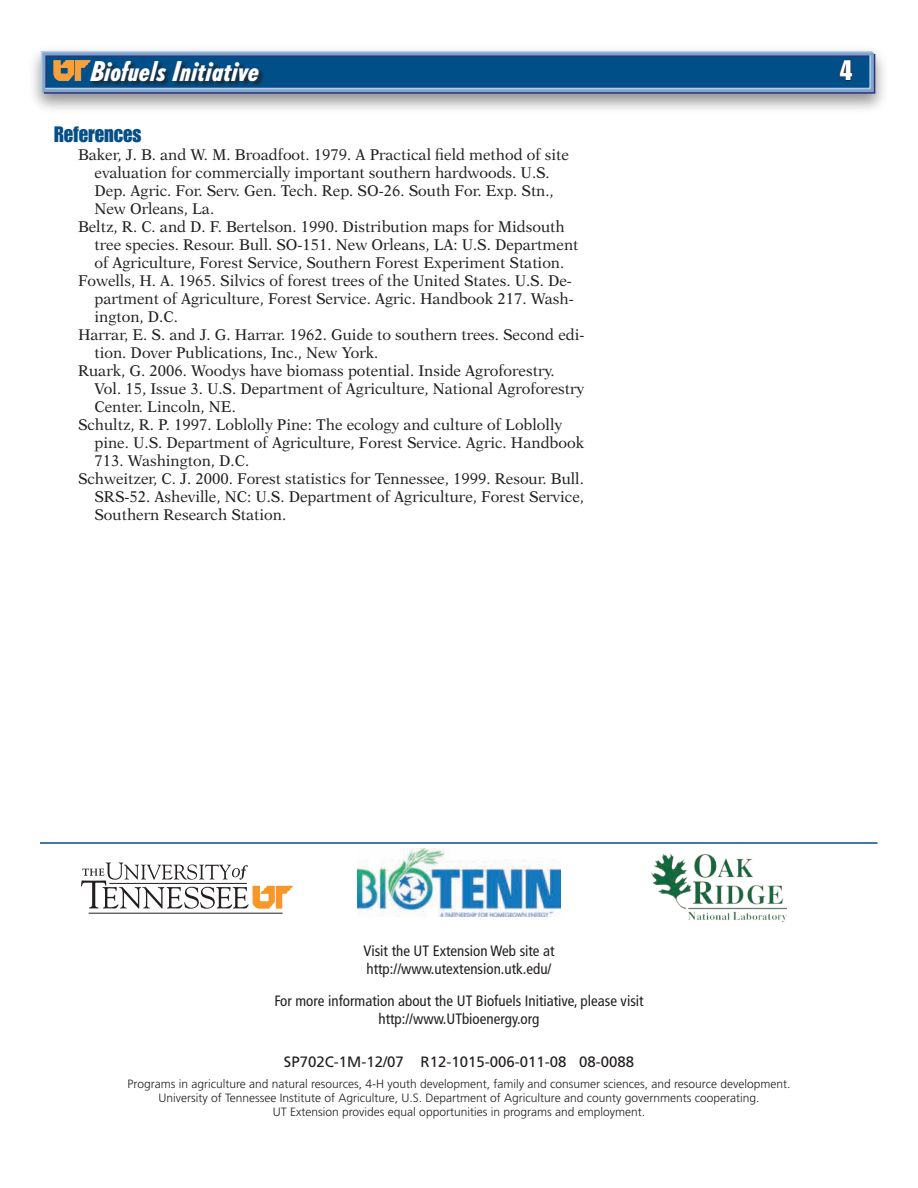
<style>
.page{position:relative;width:918px;height:1188px;background:#fff}
.page>*{position:absolute;margin:0;border:0;box-sizing:border-box;transform-origin:0 0}
.t1{font:27.75px "Impact LT Std";color:#fff}
.t2{font:italic 800 condensed 27px "Tempo Std";color:#fff}
.t3{font:21.9px "Impact LT Std";color:#054e87;scale:.96 1}
.hanging_indent{font:15.6px/18px "New Aster LT Std";color:#231f20;scale:.96 1}
.t4{font:condensed 15px "Frutiger LT Std";color:#231f20}
.t5{font:15px "Frutiger LT Std";color:#231f20}
.t6{font:300 12px "Frutiger LT Std";color:#231f20}
</style>
<div class="page">
<img style="left:651px;top:854px;width:135px;height:68px">
<hr style="left:40px;top:842px;width:838px;height:2px;background:#054e87">
<svg style="left:81px;top:862px;width:212px;height:47px"></svg>
<hr style="left:89px;top:913px;width:194px;height:1px;background:#231f20">
<div style="left:25px;top:43px;width:866px;height:74px;background:#231f20;opacity:.5"></div>
<div style="left:44px;top:54px;width:828px;height:37px;background:#004f89"></div>
<div style="left:44px;top:54px;width:831px;height:40px;border:3px solid #303379"></div>
<div style="left:41px;top:51px;width:831px;height:40px;border:3px solid #bbcde2"></div>
<div style="left:42px;top:52px;width:832px;height:40px;border:3px solid #7da6d0"></div>
<svg style="left:839px;top:54px;width:14px;height:27px"></svg>
<img style="left:358px;top:849px;width:202px;height:68px">
<div style="left:90px;top:60px;width:175px;height:28px;background:#231f20;opacity:.75"></div>
<svg style="left:54px;top:61px;width:36px;height:20px"></svg>
<p class="t2" style="left:91px;top:54px;width:170px">Biofuels Initiative</p>
<p class="t3" style="left:54px;top:121px;width:93px">References</p>
<p class="hanging_indent" style="left:94px;top:145px;width:496px;text-indent:-16px">Baker, J. B. and W. M. Broadfoot. 1979. A Practical field method of site evaluation for commercially important southern hardwoods. U.S.<br>Dep. Agric. For. Serv. Gen. Tech. Rep. SO-26. South For. Exp. Stn., New Orleans, La.</p>
<p class="hanging_indent" style="left:94px;top:217px;width:506px;text-indent:-16px">Beltz, R. C. and D. F. Bertelson. 1990. Distribution maps for Midsouth tree species. Resour. Bull. SO-151. New Orleans, LA: U.S. Department of Agriculture, Forest Service, Southern Forest Experiment Station.</p>
<p class="hanging_indent" style="left:94px;top:271px;width:501px;text-align:justify;text-indent:-16px">Fowells, H. A. 1965. Silvics of forest trees of the United States. U.S. De&shy;partment of Agriculture, Forest Service. Agric. Handbook 217. Wash&shy;ington, D.C.</p>
<p class="hanging_indent" style="left:94px;top:325px;width:512px;text-indent:-16px">Harrar, E. S. and J. G. Harrar. 1962. Guide to southern trees. Second edi&shy;tion. Dover Publications, Inc., New York.</p>
<p class="hanging_indent" style="left:94px;top:361px;width:512px;text-indent:-16px">Ruark, G. 2006. Woodys have biomass potential. Inside Agroforestry.<br>Vol. 15, Issue 3. U.S. Department of Agriculture, National Agroforestry<br>Center. Lincoln, NE.</p>
<p class="hanging_indent" style="left:94px;top:415px;width:511px;text-indent:-16px">Schultz, R. P. 1997. Loblolly Pine: The ecology and culture of Loblolly pine. U.S. Department of Agriculture, Forest Service. Agric. Handbook<br>713. Washington, D.C.</p>
<p class="hanging_indent" style="left:94px;top:469px;width:511px;text-align:justify;text-indent:-16px">Schweitzer, C. J. 2000. Forest statistics for Tennessee, 1999. Resour. Bull.<br>SRS-52. Asheville, NC: U.S. Department of Agriculture, Forest Service, Southern Research Station.</p>
<p class="t1" style="left:839px;top:54px;width:15px">4</p>
<p class="t4" style="left:363px;top:942px;width:193px">Visit the UT Extension Web site at</p>
<p class="t4" style="left:367px;top:960px;width:186px">http://www.utextension.utk.edu/</p>
<p class="t4" style="left:274px;top:992px;width:371px">For more information about the UT Biofuels Initiative, please visit</p>
<p class="t4" style="left:378px;top:1010px;width:163px">http://www.UTbioenergy.org</p>
<p class="t5" style="left:284px;top:1053px;width:352px">SP702C-1M-12/07 R12-1015-006-011-08 08-0088</p>
<p class="t6" style="left:128px;top:1077px;width:664px">Programs in agriculture and natural resources, 4-H youth development, family and consumer sciences, and resource development.</p>
<p class="t6" style="left:158px;top:1091px;width:603px">University of Tennessee Institute of Agriculture, U.S. Department of Agriculture and county governments cooperating.</p>
<p class="t6" style="left:273px;top:1105px;width:374px">UT Extension provides equal opportunities in programs and employment.</p>
</div>
